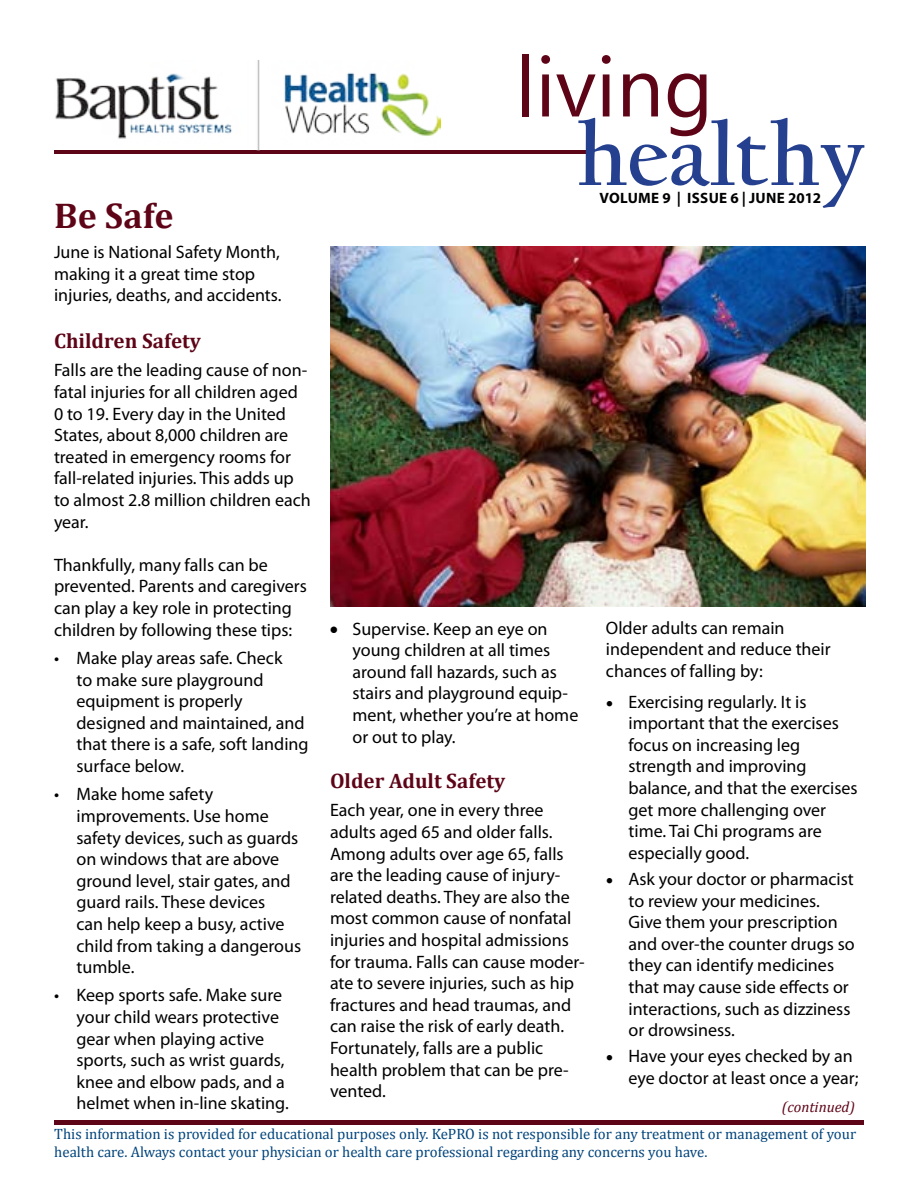
<style>
.page{position:relative;width:918px;height:1188px;background:#fff}
.page>*{position:absolute;margin:0;border:0;box-sizing:border-box;transform-origin:0 0}
.t1{font:700 90px "Californian FB";color:#25408f}
.t2{font:84px "Ebrima";color:#5e0417}
.t3{font:700 36px "Cambria";color:#5e0417}
.t4{font:700 21px "Cambria";color:#5e0417}
.t5{font:18px/21.6px "Myriad Pro";color:#000}
.t6{font:15px/18px "Cambria";color:#00447c}
.t7{font:700 15px "Myriad Pro";letter-spacing:.02em;color:#000}
.t8{font:italic 15px "Cambria";color:#5e0417}
</style>
<div class="page">
<hr style="left:54px;top:151px;width:534px;height:3px;background:#5e0417">
<div style="left:54px;top:1120px;width:810px;height:5px;background:#5e0417"></div>
<img style="left:330px;top:247px;width:536px;height:360px">
<img style="left:54px;top:61px;width:386px;height:90px">
<h3 class="t3" style="left:54px;top:191px;width:121px">Be Safe</h3>
<p class="t5" style="left:54px;top:241px;width:229px">June is National Safety Month, making it a great time stop injuries, deaths, and accidents.</p>
<p class="t4" style="left:54px;top:326px;width:148px">Children Safety</p>
<p class="t5" style="left:54px;top:359px;width:258px">Falls are the leading cause of non&shy;fatal injuries for all children aged<br>0 to 19. Every day in the United<br>States, about 8,000 children are treated in emergency rooms for fall-related injuries. This adds up to almost 2.8 million children each year.</p>
<p class="t5" style="left:54px;top:554px;width:254px">Thankfully, many falls can be prevented. Parents and caregivers can play a key role in protecting children by following these tips:</p>
<p class="t5" style="left:76px;top:647px;width:234px;text-indent:-22px">• Make play areas safe. Check<br>to make sure playground equipment is properly designed and maintained, and that there is a safe, soft landing surface below.</p>
<p class="t5" style="left:76px;top:783px;width:226px;text-indent:-22px">• Make home safety improvements. Use home safety devices, such as guards on windows that are above ground level, stair gates, and guard rails. These devices<br>can help keep a busy, active child from taking a dangerous tumble.</p>
<p class="t5" style="left:76px;top:984px;width:214px;text-indent:-22px">• Keep sports safe. Make sure your child wears protective gear when playing active sports, such as wrist guards, knee and elbow pads, and a helmet when in-line skating.</p>
<h2 class="t2" style="left:515px;top:27px;width:200px">living</h2>
<h1 class="t1" style="left:577px;top:105px;width:289px">healthy</h1>
<p class="t7" style="left:599px;top:188px;width:223px">VOLUME 9 | ISSUE 6 | JUNE 2012</p>
<p class="t5" style="left:352px;top:617px;width:227px;text-indent:-22px">• Supervise. Keep an eye on young children at all times around fall hazards, such as stairs and playground equip&shy;ment, whether you’re at home or out to play.</p>
<p class="t4" style="left:330px;top:766px;width:177px">Older Adult Safety</p>
<p class="t5" style="left:330px;top:799px;width:256px">Each year, one in every three adults aged 65 and older falls.<br>Among adults over age 65, falls are the leading cause of injury&shy;related deaths. They are also the most common cause of nonfatal injuries and hospital admissions for trauma. Falls can cause moder&shy;ate to severe injuries, such as hip fractures and head traumas, and can raise the risk of early death.<br>Fortunately, falls are a public health problem that can be pre&shy;vented.</p>
<p class="t5" style="left:606px;top:617px;width:226px">Older adults can remain independent and reduce their chances of falling by:</p>
<p class="t5" style="left:628px;top:691px;width:231px;text-indent:-22px">• Exercising regularly. It is important that the exercises focus on increasing leg strength and improving balance, and that the exercises get more challenging over time. Tai Chi programs are especially good.</p>
<p class="t5" style="left:628px;top:868px;width:228px;text-indent:-22px">• Ask your doctor or pharmacist to review your medicines.<br>Give them your prescription and over-the counter drugs so they can identify medicines that may cause side effects or interactions, such as dizziness or drowsiness.</p>
<p class="t5" style="left:628px;top:1045px;width:232px;text-indent:-22px">• Have your eyes checked by an eye doctor at least once a year;</p>
<p class="t8" style="left:782px;top:1097px;width:75px">(continued)</p>
<p class="t6" style="left:54px;top:1125px;width:803px">This information is provided for educational purposes only. KePRO is not responsible for any treatment or management of your health care. Always contact your physician or health care professional regarding any concerns you have.</p>
</div>
